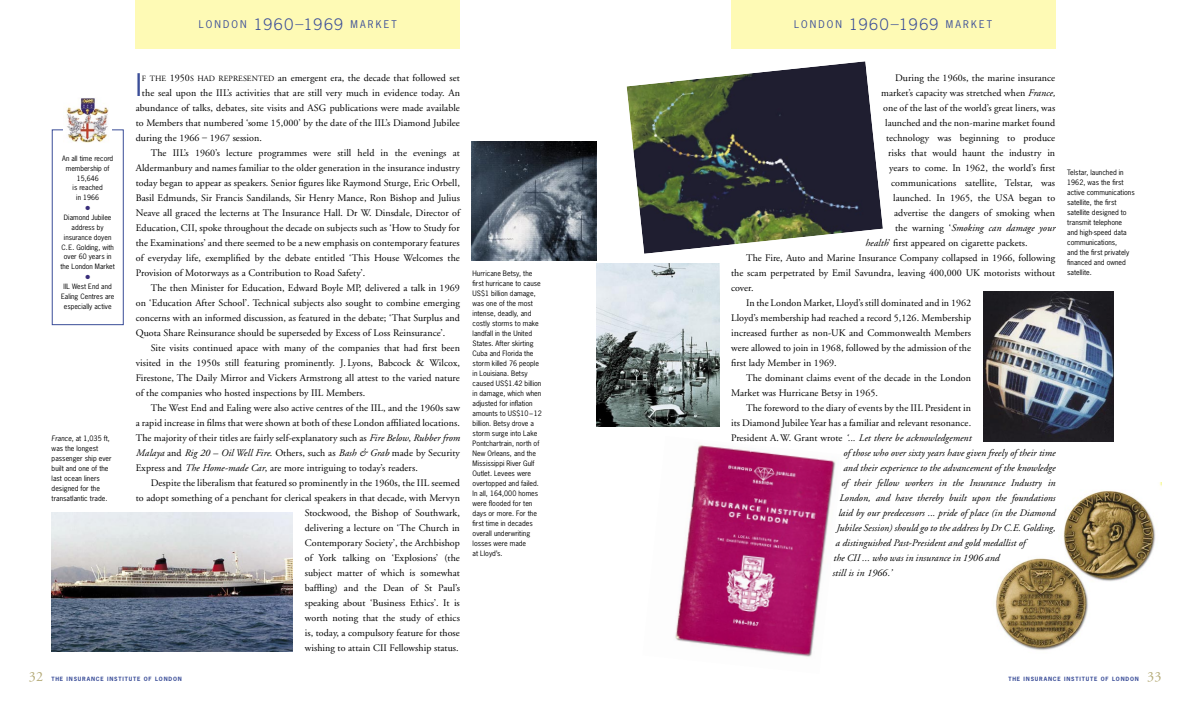
<style>
.page{position:relative;width:1191px;height:709px;background:#fff}
.page>*{position:absolute;margin:0;border:0;box-sizing:border-box;transform-origin:0 0}
.Text_1_just{font:29.3px "News Gothic";color:#3a4d98}
.Text_1{font:14px "Adobe Garamond";color:#b5ab78}
.Text_2_just{font:10px/15px "Adobe Garamond";letter-spacing:.005em;color:#000;text-align:justify}
.Text_2_just-2{font:italic 10px "Adobe Garamond";letter-spacing:.005em;color:#000}
.Text_1_just-2{font:10px "Adobe Garamond";letter-spacing:.005em;color:#000}
.Page_Head{font:10px "News Gothic";letter-spacing:.215em;color:#3a4d98}
.Caption_10pt{font:7px/10px "News Gothic";letter-spacing:.005em;color:#000}
.Caption_10pt_unlock{font:7px/10px "News Gothic";letter-spacing:.005em;color:#000}
.Caption___Box_10pt{font:6.9px/9.9px "News Gothic";letter-spacing:.005em;color:#000;text-align:center}
.Caption___Box_10pt-2{font:5.9px "Zapf Dingbats ITC";color:#392e7a}
.Caption_10pt-2{font:700 5.5px "News Gothic";letter-spacing:.15em;color:#3a4d98}
.s1{font-style:italic}
.s2{font-family:"News Gothic BT";font-weight:300;font-size:16px}
.s3{font-size:8px}
.s4{font-style:normal}
</style>
<div class="page">
<div style="left:136px;top:0;width:324px;height:48px;background:#fefab5"></div>
<div style="left:731px;top:0;width:324px;height:48px;background:#fefab5"></div>
<img style="left:52px;top:512px;width:241px;height:139px">
<img style="left:626px;top:61px;width:257px;height:193px">
<img style="left:596px;top:263px;width:123px;height:163px">
<img style="left:983px;top:291px;width:130px;height:150px">
<img style="left:1063px;top:482px;width:98px;height:99px">
<img style="left:995px;top:555px;width:97px;height:95px">
<img style="left:675px;top:445px;width:161px;height:212px">
<div style="left:52px;top:129px;width:72px;height:196px;border:1px solid #3a4d98"></div>
<img style="left:64px;top:98px;width:48px;height:45px">
<img style="left:472px;top:141px;width:124px;height:120px">
<p class="Caption___Box_10pt" style="left:62px;top:153px;width:53px">An all time record membership of<br>15,646<br>is reached<br>in 1966</p>
<p class="Caption___Box_10pt-2" style="left:85px;top:205px;width:6px">●</p>
<p class="Caption___Box_10pt" style="left:60px;top:212px;width:56px">Diamond Jubilee address by insurance doyen<br>C. E. Golding, with over 60 years in the London Market</p>
<p class="Caption___Box_10pt-2" style="left:85px;top:274px;width:6px">●</p>
<p class="Caption___Box_10pt" style="left:61px;top:281px;width:55px">IIL West End and<br>Ealing Centres are especially active</p>
<p class="Caption_10pt_unlock" style="left:52px;top:433px;width:61px"><span class="s1">France,</span> at 1,035 ft, was the longest passenger ship ever built and one of the last ocean liners designed for the transatlantic trade.</p>
<p class="Page_Head" style="left:199px;top:18px;width:199px">LONDON <span class="s2">1960–1969</span> MARKET</p>
<p class="Page_Head" style="left:794px;top:18px;width:199px">LONDON <span class="s2">1960–1969</span> MARKET</p>
<p class="Text_1_just" style="left:136px;top:66px;width:8px">I</p>
<p class="Text_1_just-2" style="left:142px;top:72px;width:319px"><span class="s3">F THE</span> 1950<span class="s3">S HAD REPRESENTED</span> an emergent era, the decade that followed set</p>
<p class="Text_1_just-2" style="left:142px;top:87px;width:319px">the seal upon the IIL’s activities that are still very much in evidence today. An</p>
<p class="Text_1_just-2" style="left:136px;top:102px;width:326px">abundance of talks, debates, site visits and ASG publications were made available</p>
<p class="Text_1_just-2" style="left:136px;top:117px;width:325px">to Members that numbered ‘some 15,000’ by the date of the IIL’s Diamond Jubilee</p>
<p class="Text_1_just-2" style="left:136px;top:132px;width:128px">during the 1966 – 1967 session.</p>
<p class="Text_2_just" style="left:136px;top:146px;width:326px;text-indent:15px">The IIL’s 1960’s lecture programmes were still held in the evenings at Aldermanbury and names familiar to the older generation in the insurance industry today began to appear as speakers. Senior figures like Raymond Sturge, Eric Orbell, Basil Edmunds, Sir Francis Sandilands, Sir Henry Mance, Ron Bishop and Julius Neave all graced the lecterns at The Insurance Hall. Dr W. Dinsdale, Director of Education, CII, spoke throughout the decade on subjects such as ‘How to Study for the Examinations’ and there seemed to be a new emphasis on contemporary features of everyday life, exemplified by the debate entitled ‘This House Welcomes the Provision of Motorways as a Contribution to Road Safety’.</p>
<p class="Text_2_just" style="left:136px;top:281px;width:325px;text-indent:15px">The then Minister for Education, Edward Boyle MP, delivered a talk in 1969 on ‘Education After School’. Technical subjects also sought to combine emerging concerns with an informed discussion, as featured in the debate; ‘That Surplus and Quota Share Reinsurance should be superseded by Excess of Loss Reinsurance’.</p>
<p class="Text_2_just" style="left:136px;top:341px;width:326px;text-indent:15px">Site visits continued apace with many of the companies that had first been visited in the 1950s still featuring prominently. J. Lyons, Babcock &amp; Wilcox, Firestone, The Daily Mirror and Vickers Armstrong all attest to the varied nature of the companies who hosted inspections by IIL Members.</p>
<p class="Text_2_just" style="left:136px;top:401px;width:326px;text-indent:15px">The West End and Ealing were also active centres of the IIL, and the 1960s saw a rapid increase in films that were shown at both of these London affiliated locations.<br>The majority of their titles are fairly self-explanatory such as <span class="s1">Fire Below</span>, <span class="s1">Rubber from Malaya</span> and <span class="s1">Rig 20 – Oil Well Fire</span>. Others, such as <span class="s1">Bash &amp; Grab</span> made by Security Express and <span class="s1">The Home-made Car</span>, are more intriguing to today’s readers.</p>
<p class="Text_2_just" style="left:136px;top:476px;width:326px;text-align:right">Despite the liberalism that featured so prominently in the 1960s, the IIL seemed<br>to adopt something of a penchant for clerical speakers in that decade, with Mervyn Stockwood, the Bishop of Southwark,<br>delivering a lecture on ‘The Church in<br>Contemporary Society’, the Archbishop<br>of York talking on ‘Explosions’ (the<br>subject matter of which is somewhat<br>baffling) and the Dean of St Paul’s<br>speaking about ‘Business Ethics’. It is<br>worth noting that the study of ethics<br>is, today, a compulsory feature for those<br>wishing to attain CII Fellowship status.</p>
<p class="Caption_10pt" style="left:472px;top:268px;width:71px">Hurricane Betsy, the first hurricane to cause<br>US$1 billion damage, was one of the most intense, deadly, and costly storms to make landfall in the United<br>States. After skirting<br>Cuba and Florida the storm killed 76 people in Louisiana. Betsy caused US$1.42 billion in damage, which when adjusted for inflation amounts to US$10 – 12 billion. Betsy drove a storm surge into Lake<br>Pontchartrain, north of<br>New Orleans, and the<br>Mississippi River Gulf<br>Outlet. Levees were overtopped and failed.<br>In all, 164,000 homes were flooded for ten days or more. For the first time in decades overall underwriting losses were made<br>at Lloyd’s.</p>
<p class="Text_2_just" style="left:895px;top:71px;width:162px">During the 1960s, the marine insurance</p>
<p class="Text_2_just" style="left:881px;top:86px;width:175px">market’s capacity was stretched when <span class="s1">France,</span></p>
<p class="Text_2_just" style="left:883px;top:101px;width:174px">one of the last of the world’s great liners, was</p>
<p class="Text_2_just" style="left:885px;top:116px;width:171px">launched and the non-marine market found</p>
<p class="Text_2_just" style="left:886px;top:131px;width:170px">technology was beginning to produce</p>
<p class="Text_2_just" style="left:888px;top:146px;width:168px">risks that would haunt the industry in</p>
<p class="Text_2_just" style="left:889px;top:161px;width:167px">years to come. In 1962, the world’s first</p>
<p class="Text_2_just" style="left:891px;top:176px;width:166px">communications satellite, Telstar, was</p>
<p class="Text_2_just" style="left:893px;top:191px;width:163px">launched. In 1965, the USA began to</p>
<p class="Text_2_just" style="left:894px;top:206px;width:162px">advertise the dangers of smoking when</p>
<p class="Text_2_just-2" style="left:895px;top:222px;width:161px"><span class="s4">the warning ‘</span>Smoking can damage your</p>
<p class="Text_2_just" style="left:865px;top:236px;width:164px"><span class="s1">health</span>’ first appeared on cigarette packets.</p>
<p class="Text_2_just" style="left:731px;top:251px;width:325px;text-indent:15px">The Fire, Auto and Marine Insurance Company collapsed in 1966, following the scam perpetrated by Emil Savundra, leaving 400,000 UK motorists without cover.</p>
<p class="Text_2_just" style="left:731px;top:296px;width:242px;text-indent:15px">In the London Market, Lloyd’s still dominated and in 1962<br>Lloyd’s membership had reached a record 5,126. Membership increased further as non-UK and Commonwealth Members were allowed to join in 1968, followed by the admission of the first lady Member in 1969.</p>
<p class="Text_2_just" style="left:731px;top:371px;width:241px;text-indent:15px">The dominant claims event of the decade in the London<br>Market was Hurricane Betsy in 1965.</p>
<p class="Text_2_just" style="left:746px;top:401px;width:227px">The foreword to the diary of events by the IIL President in</p>
<p class="Text_2_just" style="left:731px;top:416px;width:241px">its Diamond Jubilee Year has a familiar and relevant resonance.</p>
<p class="Text_2_just-2" style="left:731px;top:432px;width:241px"><span class="s4">President A. W. Grant wrote</span> ‘... Let there be acknowledgement</p>
<p class="Text_2_just-2" style="left:843px;top:447px;width:214px">of those who over sixty years have given freely of their time</p>
<p class="Text_2_just-2" style="left:843px;top:462px;width:214px">and their experience to the advancement of the knowledge</p>
<p class="Text_2_just-2" style="left:841px;top:477px;width:216px">of their fellow workers in the Insurance Industry in</p>
<p class="Text_2_just-2" style="left:839px;top:492px;width:217px">London, and have thereby built upon the foundations</p>
<p class="Text_2_just-2" style="left:838px;top:507px;width:219px">laid by our predecessors ... pride of place (in the Diamond</p>
<p class="Text_2_just-2" style="left:836px;top:522px;width:221px">Jubilee Session) should go to the address by Dr C.E. Golding,</p>
<p class="Text_2_just-2" style="left:835px;top:537px;width:192px">a distinguished Past-President and gold medallist of</p>
<p class="Text_2_just-2" style="left:833px;top:552px;width:167px">the CII ... who was in insurance in 1906 and</p>
<p class="Text_2_just-2" style="left:832px;top:567px;width:61px">still is in 1966.’</p>
<p class="Caption_10pt_unlock" style="left:1067px;top:167px;width:69px">Telstar, launched in<br>1962, was the first active communications satellite, the first satellite designed to transmit telephone<br>and high-speed data communications,<br>and the first privately financed and owned satellite.</p>
<p class="Text_1" style="left:29px;top:669px;width:16px">32</p>
<p class="Caption_10pt-2" style="left:51px;top:675px;width:132px">THE INSURANCE INSTITUTE OF LONDON</p>
<p class="Caption_10pt-2" style="left:1008px;top:675px;width:132px">THE INSURANCE INSTITUTE OF LONDON</p>
<p class="Text_1" style="left:1147px;top:669px;width:16px">33</p>
</div>
